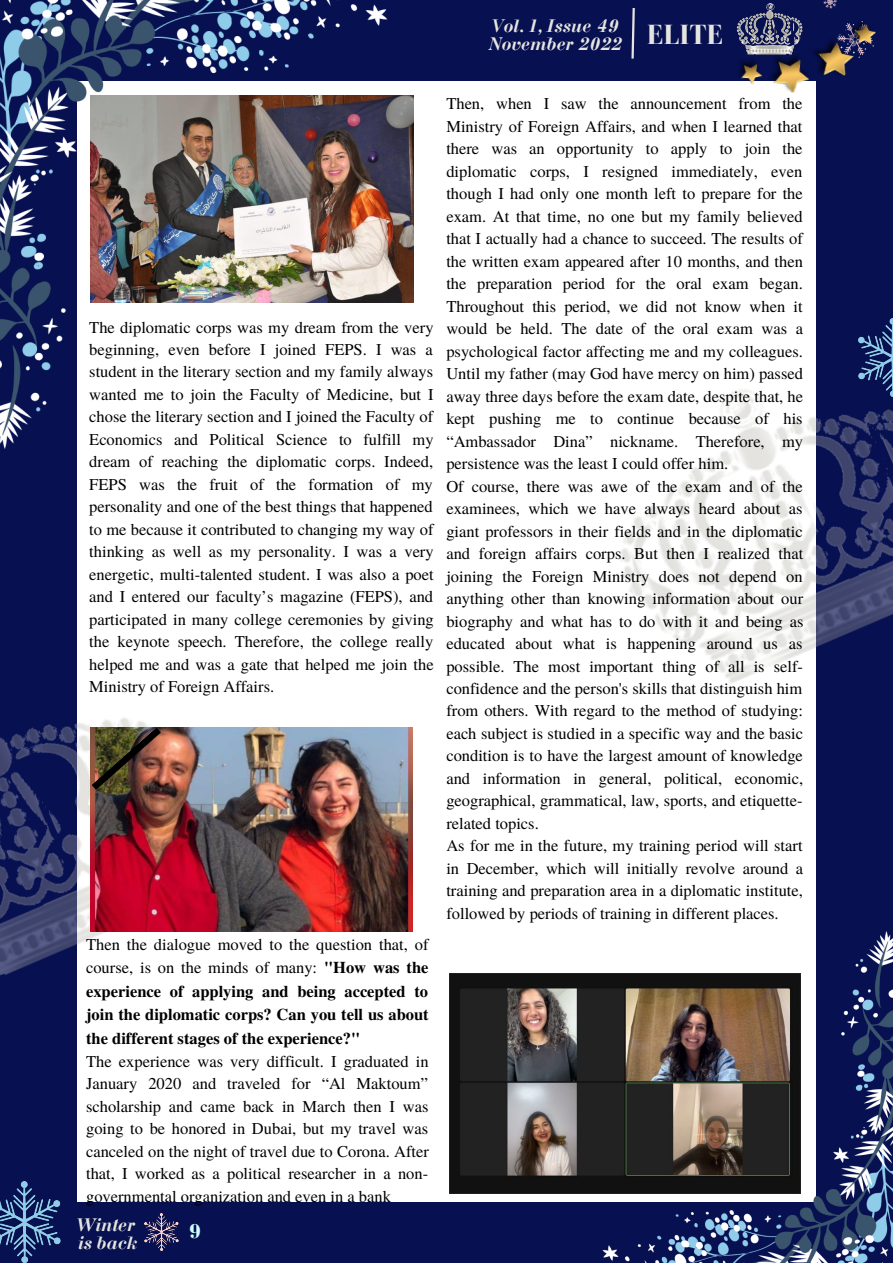
<style>
.page{position:relative;width:893px;height:1264px;background:#fff}
.page>*{position:absolute;margin:0;border:0;box-sizing:border-box;transform-origin:0 0}
.t1{font:700 28.5px "Bodoni FLF";color:#e5e4e0}
.t2{font:700 21px "Bodoni";color:#ccfffe}
.t3{font:italic 700 18.9px/18px "Bodoni";color:#e5e4e0}
.t4{font:16.5px/22.5px "Te X Gyre Termes";color:#000;text-align:justify}
.t5{font:700 16.5px/23.5px "Te X Gyre Termes";color:#000;text-align:justify}
.s1{font-weight:400}
</style>
<div class="page">
<div style="left:0;top:0;width:892px;height:1262px;background:#071050"></div>
<div style="left:77px;top:82px;width:739px;height:1119px;background:#fff"></div>
<img style="left:619px;top:389px;width:273px;height:295px">
<img style="left:823px;top:0;width:14px;height:9px">
<img style="left:857px;top:318px;width:35px;height:78px">
<img style="left:0;top:0;width:387px;height:448px">
<img style="left:0;top:1181px;width:60px;height:81px">
<img style="left:602px;top:931px;width:290px;height:331px">
<img style="left:144px;top:1213px;width:34px;height:37px">
<img style="left:736px;top:3px;width:63px;height:46px">
<img style="left:731px;top:49px;width:68px;height:44px">
<img style="left:799px;top:20px;width:77px;height:63px">
<svg style="left:631px;top:8px;width:4px;height:51px"></svg>
<img style="left:0;top:717px;width:258px;height:259px">
<img style="left:90px;top:95px;width:323px;height:207px">
<img style="left:91px;top:727px;width:321px;height:204px">
<img style="left:449px;top:973px;width:351px;height:220px">
<img style="left:91px;top:727px;width:70px;height:62px">
<p class="t3" style="left:488px;top:18px;width:134px">Vol.1, Issue 49<br>November 2022</p>
<h1 class="t1" style="left:647px;top:19px;width:77px">ELITE</h1>
<p class="t4" style="left:89px;top:315px;width:346px">The diplomatic corps was my dream from the very beginning, even before I joined FEPS. I was a student in the literary section and my family always wanted me to join the Faculty of Medicine, but I chose the literary section and I joined the Faculty of Economics and Political Science to fulfill my dream of reaching the diplomatic corps. Indeed, FEPS was the fruit of the formation of my personality and one of the best things that happened to me because it contributed to changing my way of thinking as well as my personality. I was a very energetic, multi-talented student. I was also a poet and I entered our faculty’s magazine (FEPS), and participated in many college ceremonies by giving the keynote speech. Therefore, the college really helped me and was a gate that helped me join the Ministry of Foreign Affairs.</p>
<p class="t5" style="left:86px;top:931px;width:344px"><span class="s1">Then the dialogue moved to the question that, of course, is on the minds of many:</span> "How was the experience of applying and being accepted to join the diplomatic corps? Can you tell us about the different stages of the experience?"</p>
<p class="t4" style="left:86px;top:1048px;width:344px">The experience was very difficult. I graduated in January 2020 and traveled for “Al Maktoum” scholarship and came back in March then I was going to be honored in Dubai, but my travel was canceled on the night of travel due to Corona. After that, I worked as a political researcher in a non&shy;governmental organization and even in a bank</p>
<p class="t3" style="left:77px;top:1215px;width:62px">Winter is back</p>
<p class="t2" style="left:189px;top:1217px;width:13px">9</p>
<p class="t4" style="left:446px;top:92px;width:358px;text-align:left">Then, when I saw the announcement from the Ministry of Foreign Affairs, and when I learned that there was an opportunity to apply to join the diplomatic corps, I resigned immediately, even though I had only one month left to prepare for the exam. At that time, no one but my family believed that I actually had a chance to succeed. The results of the written exam appeared after 10 months, and then the preparation period for the oral exam began.<br>Throughout this period, we did not know when it would be held. The date of the oral exam was a psychological factor affecting me and my colleagues.<br>Until my father (may God have mercy on him) passed away three days before the exam date, despite that, he kept pushing me to continue because of his “Ambassador Dina” nickname. Therefore, my persistence was the least I could offer him.<br>Of course, there was awe of the exam and of the examinees, which we have always heard about as giant professors in their fields and in the diplomatic and foreign affairs corps. But then I realized that joining the Foreign Ministry does not depend on anything other than knowing information about our biography and what has to do with it and being as educated about what is happening around us as possible. The most important thing of all is self&shy;confidence and the person's skills that distinguish him from others. With regard to the method of studying: each subject is studied in a specific way and the basic condition is to have the largest amount of knowledge and information in general, political, economic, geographical, grammatical, law, sports, and etiquette&shy;related topics.<br>As for me in the future, my training period will start in December, which will initially revolve around a training and preparation area in a diplomatic institute, followed by periods of training in different places.</p>
</div>
